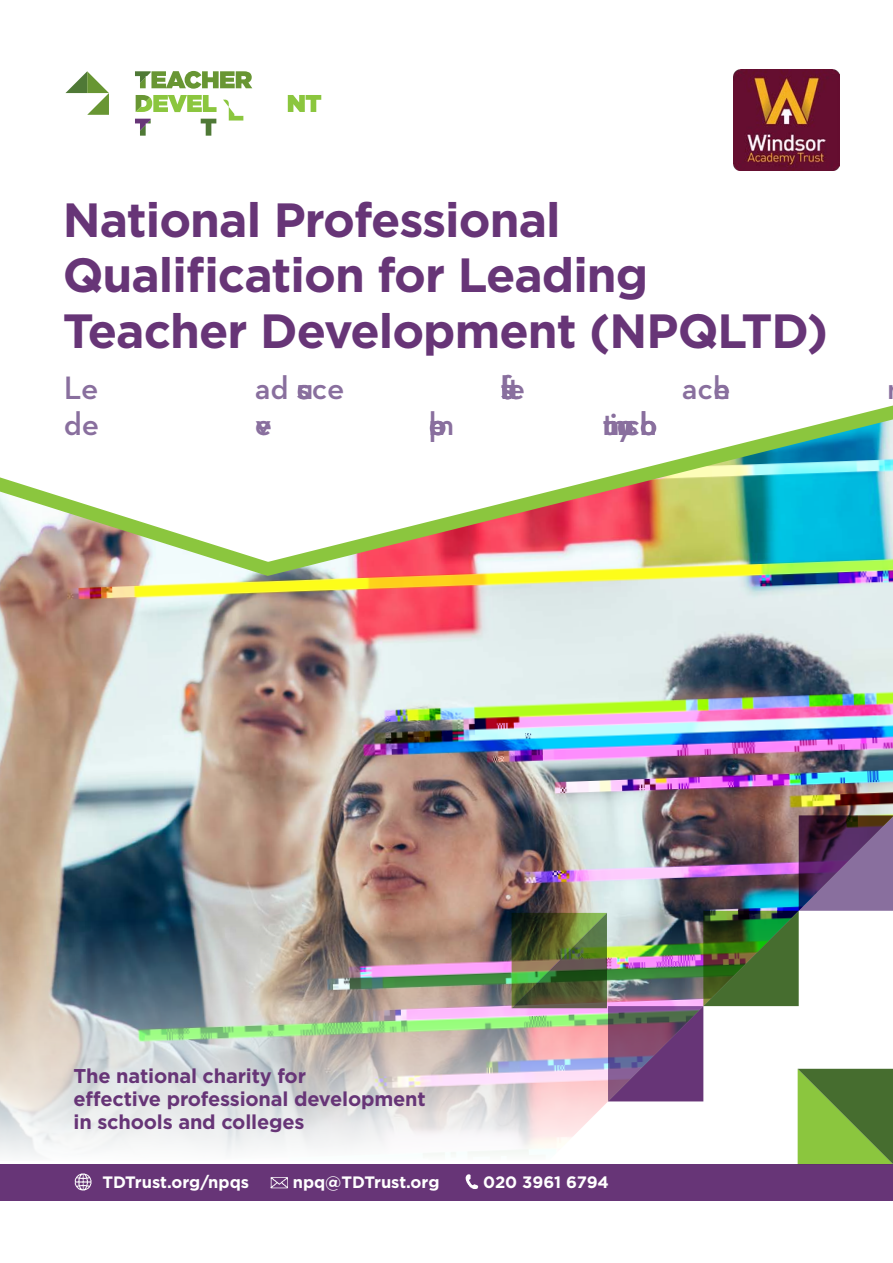
<style>
.page{position:relative;width:893px;height:1263px;background:#fff}
.page>*{position:absolute;margin:0;border:0;box-sizing:border-box;transform-origin:0 0}
.t1{font:700 48px/55.5px "Gotham";letter-spacing:-.02em;color:#673577}
.t2{font:600 33px/36px "Neutraface 2 Text";letter-spacing:-.005em;color:#896f9e}
.t3{font:700 19.95px/23.1px "Gotham";letter-spacing:-.01em;color:#673577}
.t4{font:700 16.5px "Gotham";color:#fff}
</style>
<div class="page">
<img style="left:0;top:583px;width:893px;height:573px">
<svg style="left:0;top:69px;width:893px;height:514px"></svg>
<svg style="left:223px;top:100px;width:20px;height:21px"></svg>
<svg style="left:288px;top:95px;width:33px;height:17px"></svg>
<svg style="left:136px;top:95px;width:81px;height:17px"></svg>
<svg style="left:135px;top:71px;width:117px;height:18px"></svg>
<svg style="left:201px;top:119px;width:15px;height:17px"></svg>
<svg style="left:135px;top:119px;width:16px;height:17px"></svg>
<svg style="left:65px;top:71px;width:44px;height:44px"></svg>
<div style="left:0;top:1164px;width:893px;height:36px;background:#673577"></div>
<img style="left:74px;top:1173px;width:18px;height:18px">
<img style="left:270px;top:1177px;width:18px;height:12px">
<img style="left:465px;top:1174px;width:13px;height:15px">
<img style="left:512px;top:815px;width:381px;height:349px">
<img style="left:734px;top:70px;width:105px;height:101px">
<h1 class="t1" style="left:63px;top:192px;width:767px">National Professional<br>Qualification for Leading<br>Teacher Development (NPQLTD)</h1>
<h2 class="t2" style="left:64px;top:369px;width:825px">Lead succesful teache developmentinyourschol</h2>
<p class="t3" style="left:74px;top:1064px;width:354px">The national charity for<br>effective professional development in schools and colleges</p>
<p class="t4" style="left:102px;top:1171px;width:148px">TDTrust.org/npqs</p>
<p class="t4" style="left:293px;top:1171px;width:148px">npq@TDTrust.org</p>
<p class="t4" style="left:483px;top:1171px;width:127px">020 3961 6794</p>
</div>
